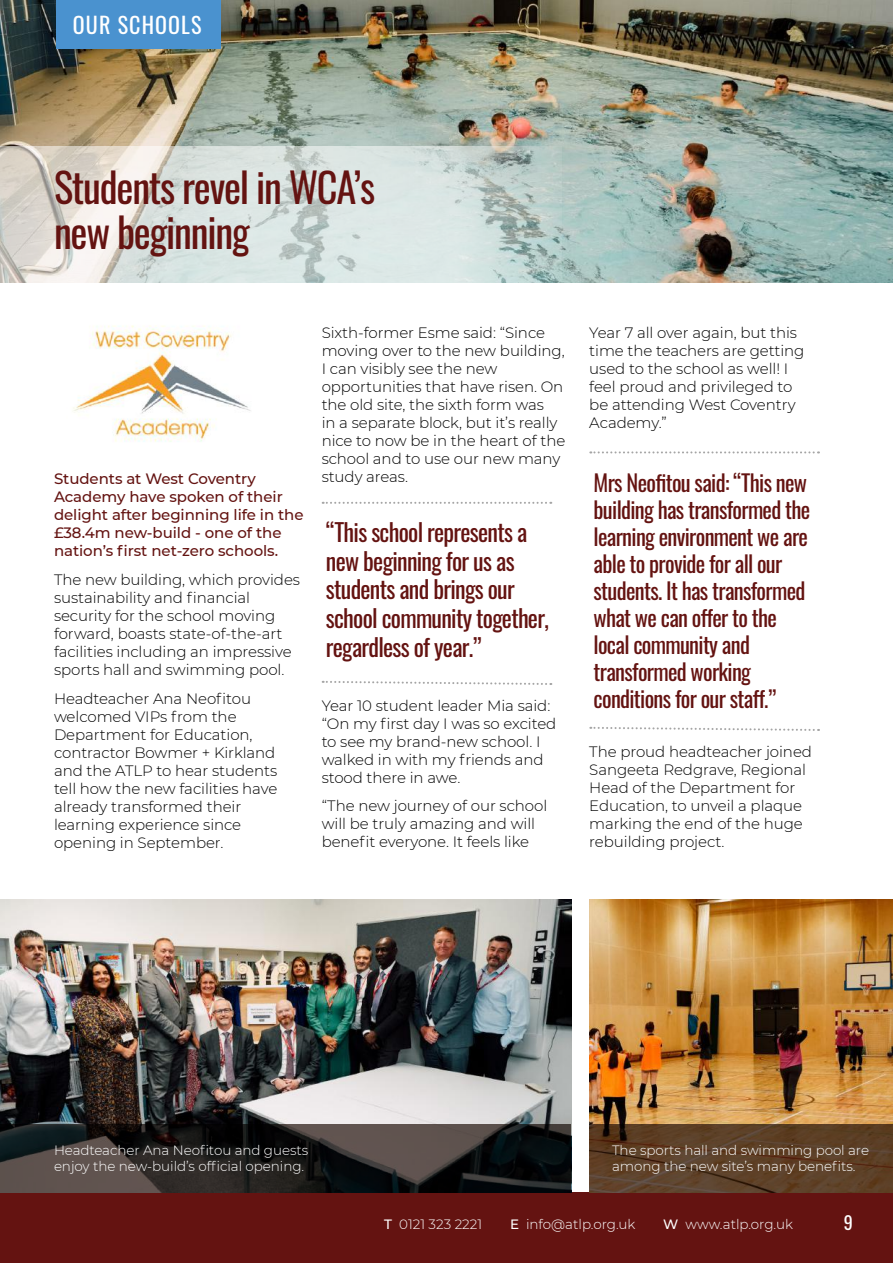
<style>
.page{position:relative;width:893px;height:1263px;background:#fff}
.page>*{position:absolute;margin:0;border:0;box-sizing:border-box;transform-origin:0 0}
.t1{font:40.5px/45px "Oswald";letter-spacing:-.03em;color:#641311}
.t2{font:24px/28.8px "Oswald";letter-spacing:-.03em;color:#641311}
.t3{font:22.5px/27px "Oswald";letter-spacing:-.03em;color:#641311}
.t4{font:22.05px "Oswald";letter-spacing:.05em;color:#fff}
.t5{font:18px "Oswald";color:#fff}
.t6{font:300 15px/18px "Montserrat";letter-spacing:-.005em;color:#000}
.t7{font:500 15px/18px "Montserrat";letter-spacing:-.005em;color:#641311}
.t8{font:300 13.5px/16.2px "Montserrat";letter-spacing:-.005em;color:#fff}
.s1{font-weight:500}
</style>
<div class="page">
<div style="left:0;top:1193px;width:893px;height:70px;background:#641311"></div>
<svg style="left:323px;top:680px;width:228px;height:5px"></svg>
<svg style="left:323px;top:502px;width:228px;height:2px"></svg>
<img style="left:0;top:0;width:893px;height:283px">
<img style="left:589px;top:900px;width:304px;height:225px">
<img style="left:0;top:900px;width:571px;height:225px">
<svg style="left:0;top:147px;width:561px;height:136px;background:#d4dbd8"></svg>
<svg style="left:0;top:1125px;width:571px;height:68px;background:#2b2928"></svg>
<svg style="left:589px;top:1125px;width:304px;height:68px;background:#5b3e26"></svg>
<svg style="left:590px;top:726px;width:229px;height:5px"></svg>
<svg style="left:590px;top:451px;width:229px;height:2px"></svg>
<div style="left:56px;top:0;width:165px;height:48px;background:#4a92cf"></div>
<img style="left:73px;top:325px;width:178px;height:117px">
<h3 class="t4" style="left:73px;top:5px;width:130px">OUR SCHOOLS</h3>
<h1 class="t1" style="left:54px;top:161px;width:323px">Students revel in WCA’s new beginning</h1>
<p class="t7" style="left:54px;top:469px;width:251px">Students at West Coventry<br>Academy have spoken of their delight after beginning life in the £38.4m new-build - one of the nation’s first net-zero schools.</p>
<p class="t6" style="left:54px;top:570px;width:248px">The new building, which provides sustainability and financial security for the school moving forward, boasts state-of-the-art facilities including an impressive sports hall and swimming pool.</p>
<p class="t6" style="left:54px;top:689px;width:225px">Headteacher Ana Neofitou welcomed VIPs from the<br>Department for Education, contractor Bowmer + Kirkland and the ATLP to hear students tell how the new facilities have already transformed their learning experience since opening in September.</p>
<p class="t6" style="left:322px;top:323px;width:245px">Sixth-former Esme said: “Since moving over to the new building,<br>I can visibly see the new opportunities that have risen. On the old site, the sixth form was<br>in a separate block, but it’s really nice to now be in the heart of the school and to use our new many study areas.</p>
<h2 class="t2" style="left:326px;top:515px;width:224px">“This school represents a new beginning for us as students and brings our school community together, regardless of year.”</h2>
<p class="t6" style="left:322px;top:696px;width:236px">Year 10 student leader Mia said: “On my first day I was so excited to see my brand-new school. I walked in with my friends and stood there in awe.</p>
<p class="t6" style="left:322px;top:797px;width:227px">“The new journey of our school will be truly amazing and will benefit everyone. It feels like</p>
<p class="t6" style="left:589px;top:323px;width:217px">Year 7 all over again, but this time the teachers are getting used to the school as well! I feel proud and privileged to be attending West Coventry<br>Academy.”</p>
<h3 class="t3" style="left:594px;top:467px;width:218px">Mrs Neofitou said: “This new building has transformed the learning environment we are able to provide for all our students. It has transformed what we can offer to the local community and transformed working conditions for our staff.”</h3>
<p class="t6" style="left:589px;top:742px;width:224px">The proud headteacher joined<br>Sangeeta Redgrave, Regional<br>Head of the Department for<br>Education, to unveil a plaque marking the end of the huge rebuilding project.</p>
<p class="t8" style="left:54px;top:1142px;width:256px">Headteacher Ana Neofitou and guests enjoy the new-build’s official opening.</p>
<p class="t8" style="left:612px;top:1142px;width:258px">The sports hall and swimming pool are among the new site’s many benefits.</p>
<p class="t8" style="left:54px;top:1158px;width:230px">John Willmott p pils litter-picking.</p>
<p class="t8" style="left:384px;top:1216px;width:99px"><span class="s1">T</span> 0121 323 2221</p>
<p class="t8" style="left:510px;top:1216px;width:127px"><span class="s1">E</span> info@atlp.org.uk</p>
<p class="t8" style="left:663px;top:1216px;width:131px"><span class="s1">W</span> www.atlp.org.uk</p>
<p class="t5" style="left:844px;top:1207px;width:11px">9</p>
</div>
